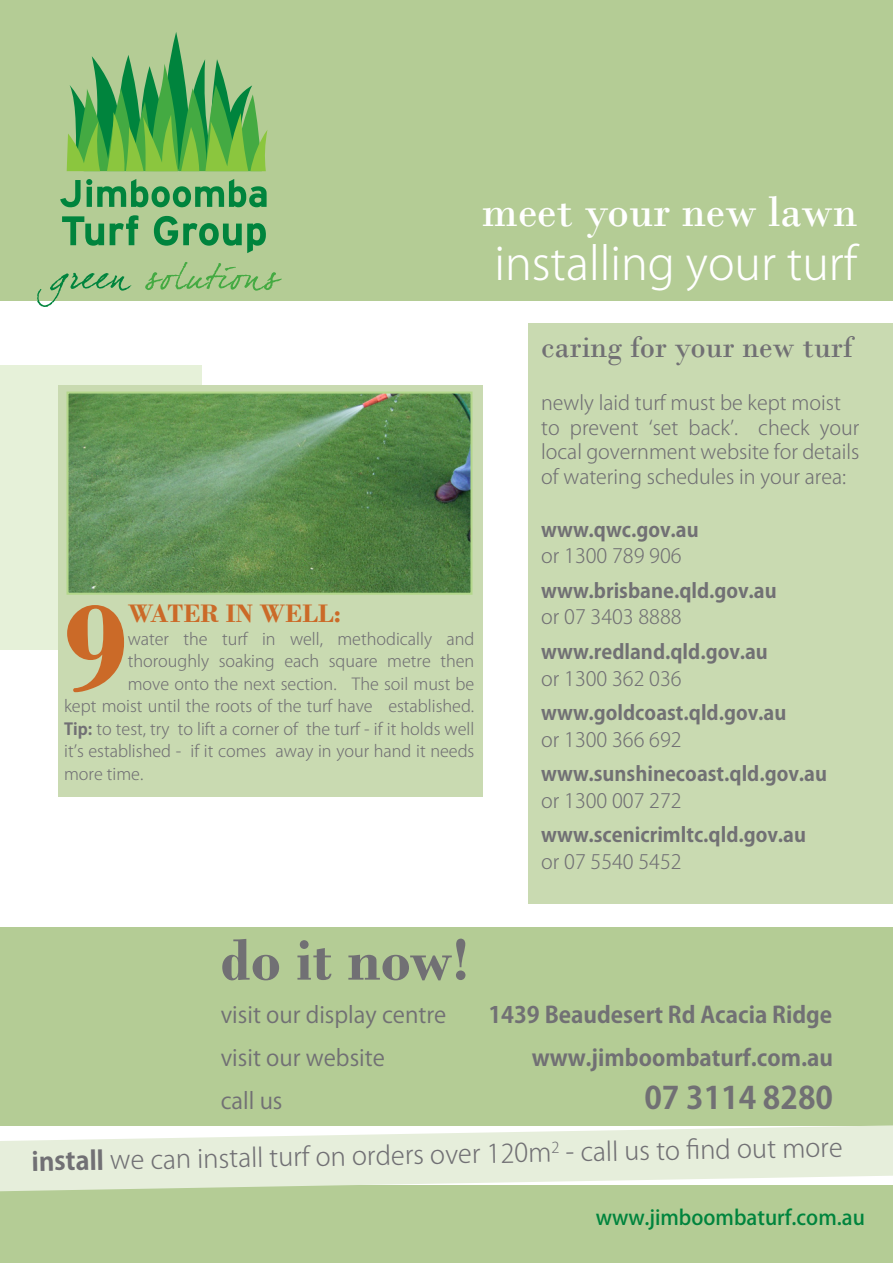
<style>
.page{position:relative;width:893px;height:1263px;background:#fff}
.page>*{position:absolute;margin:0;border:0;box-sizing:border-box;transform-origin:0 0}
.t1{font:700 129.75px "Bodoni";color:#cb6a28}
.t2{font:700 61.35px "Bodoni";color:#717074}
.t3{font:300 45px "Koz Go Pro";color:#fff}
.t4{font:45px "Bodoni";color:#fff}
.t5{font:31.35px "Bodoni";color:#717074}
.t6{font:700 30.75px "Koz Go Pro";color:#717074}
.t7{font:700 26.55px "Bodoni";color:#cb6a28}
.t8{font:300 25.5px "Koz Go Pro";color:#717074}
.t9{font:700 22.5px "Koz Go Pro";color:#717074}
.t10{font:22.5px "Koz Go Pro";color:#717074}
.t11{font:500 20.4px "Koz Go Pro";color:#00843d}
.t12{font:300 19.8px/24.8px "Koz Go Pro";color:#717074;text-align:justify}
.t13{font:700 19.8px "Koz Go Pro";color:#717074}
.t14{font:300 16.35px "Koz Go Pro";color:#717074}
.s1{font-weight:700}
</style>
<div class="page">
<div style="left:0;top:365px;width:201px;height:285px;background:#e6f1d9"></div>
<div style="left:0;top:927px;width:893px;height:198px;background:#b4cc95"></div>
<div style="left:0;top:0;width:893px;height:300px;background:#b4cc95"></div>
<div style="left:528px;top:323px;width:365px;height:580px;background:#c9dab1"></div>
<svg style="left:67px;top:32px;width:200px;height:140px"></svg>
<svg style="left:60px;top:179px;width:207px;height:28px"></svg>
<svg style="left:62px;top:216px;width:42px;height:30px"></svg>
<svg style="left:110px;top:215px;width:28px;height:30px"></svg>
<svg style="left:154px;top:216px;width:112px;height:37px"></svg>
<svg style="left:37px;top:273px;width:95px;height:34px"></svg>
<svg style="left:145px;top:262px;width:137px;height:29px"></svg>
<div style="left:0;top:1185px;width:893px;height:78px;background:#b4cc95"></div>
<svg style="left:0;top:1125px;width:893px;height:66px;fill:#e6eedb"></svg>
<div style="left:58px;top:385px;width:424px;height:411px;background:#c9dab1"></div>
<img style="left:70px;top:395px;width:399px;height:197px">
<div style="left:67px;top:392px;width:405px;height:203px;border:2px solid #b3d78b"></div>
<p class="t4" style="left:481px;top:185px;width:377px">meet your new lawn</p>
<p class="t3" style="left:494px;top:234px;width:364px">installing your turf</p>
<p class="t1" style="left:64px;top:571px;width:65px">9</p>
<p class="t7" style="left:128px;top:598px;width:215px">WATER IN WELL:</p>
<p class="t14" style="left:128px;top:628px;width:348px">water the turf in well, methodically and</p>
<p class="t14" style="left:128px;top:650px;width:348px">thoroughly soaking each square metre then</p>
<p class="t14" style="left:128px;top:673px;width:348px">move onto the next section. The soil must be</p>
<p class="t14" style="left:64px;top:695px;width:412px">kept moist until the roots of the turf have established.</p>
<p class="t14" style="left:64px;top:718px;width:412px"><span class="s1">Tip:</span> to test, try to lift a corner of the turf - if it holds well</p>
<p class="t14" style="left:64px;top:740px;width:412px">it’s established - if it comes away in your hand it needs</p>
<p class="t14" style="left:64px;top:763px;width:81px">more time.</p>
<p class="t5" style="left:541px;top:328px;width:313px">caring for your new turf</p>
<p class="t12" style="left:541px;top:390px;width:301px">newly laid turf must be kept moist</p>
<p class="t12" style="left:541px;top:415px;width:320px">to prevent ‘set back’. check your local government website for details of watering schedules in your area:</p>
<p class="t13" style="left:541px;top:517px;width:159px">www.qwc.gov.au</p>
<p class="t12" style="left:541px;top:544px;width:142px">or 1300 789 906</p>
<p class="t13" style="left:541px;top:578px;width:237px">www.brisbane.qld.gov.au</p>
<p class="t12" style="left:541px;top:605px;width:142px">or 07 3403 8888</p>
<p class="t13" style="left:541px;top:639px;width:228px">www.redland.qld.gov.au</p>
<p class="t12" style="left:541px;top:666px;width:142px">or 1300 362 036</p>
<p class="t13" style="left:541px;top:700px;width:247px">www.goldcoast.qld.gov.au</p>
<p class="t12" style="left:541px;top:727px;width:142px">or 1300 366 692</p>
<p class="t13" style="left:541px;top:761px;width:287px">www.sunshinecoast.qld.gov.au</p>
<p class="t12" style="left:541px;top:788px;width:142px">or 1300 007 272</p>
<p class="t13" style="left:541px;top:822px;width:266px">www.scenicrimltc.qld.gov.au</p>
<p class="t12" style="left:541px;top:849px;width:142px">or 07 5540 5452</p>
<p class="t2" style="left:221px;top:923px;width:250px">do it now!</p>
<p class="t10" style="left:221px;top:1000px;width:227px">visit our display centre</p>
<p class="t9" style="left:488px;top:1000px;width:345px">1439 Beaudesert Rd Acacia Ridge</p>
<p class="t10" style="left:221px;top:1043px;width:166px">visit our website</p>
<p class="t9" style="left:532px;top:1043px;width:303px">www.jimboombaturf.com.au</p>
<p class="t10" style="left:221px;top:1086px;width:63px">call us</p>
<p class="t6" style="left:644px;top:1077px;width:190px">07 3114 8280</p>
<p class="t8" style="left:31px;top:1145px;width:813px;rotate:-1deg"><span class="s1">install</span> we can install turf on orders over 120m<sup>2</sup> - call us to fi nd out more</p>
<p class="t11" style="left:596px;top:1204px;width:271px">www.jimboombaturf.com.au</p>
</div>
